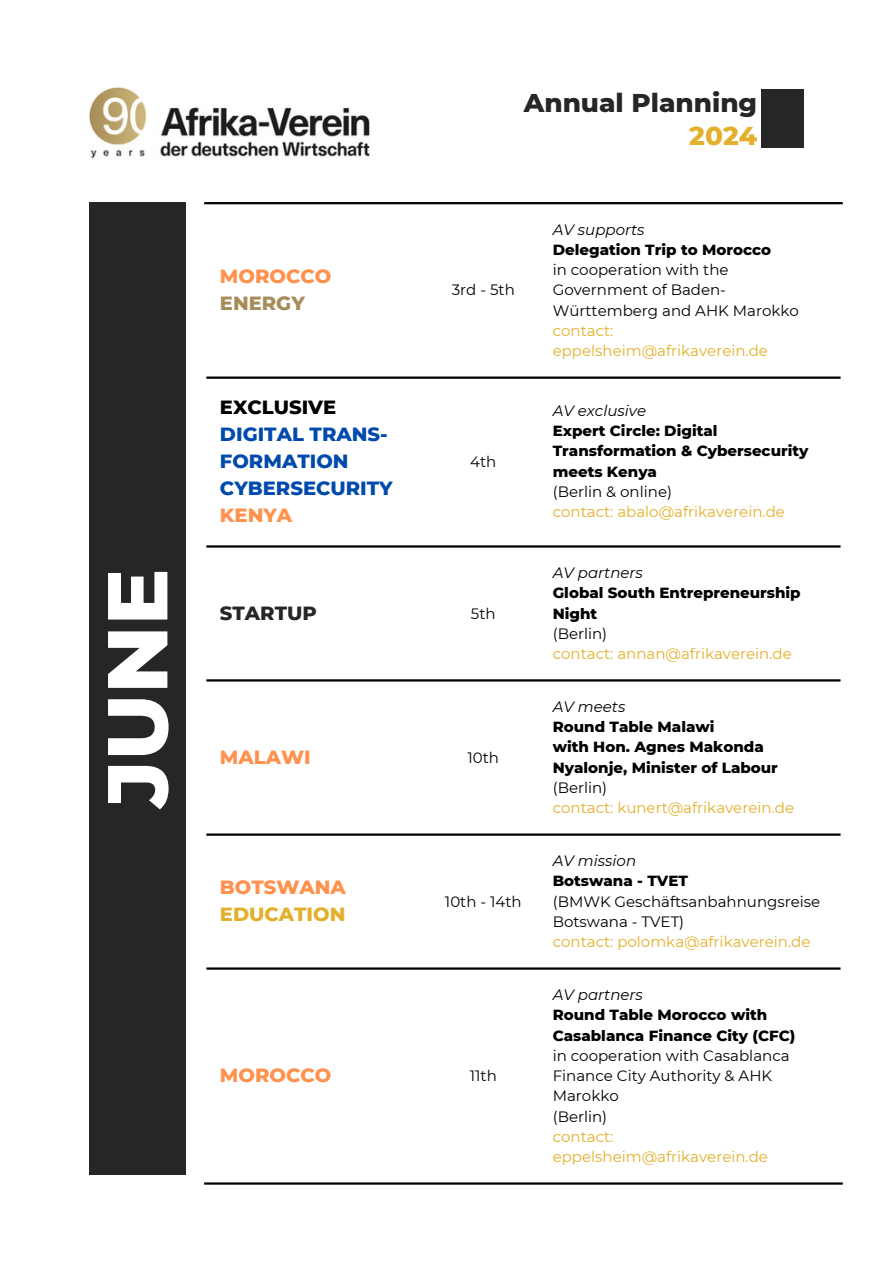
<style>
.page{position:relative;width:894px;height:1264px;background:#fff}
.page>*{position:absolute;margin:0;border:0;box-sizing:border-box;transform-origin:0 0}
.t1{font:800 84.75px "Montserrat";color:#fff}
.t2{font:800 26.25px/32.7px "Montserrat";color:#272626;text-align:right}
.t3{font:800 19.5px/27px "Montserrat";color:#004aad}
.t4{font:800 19.5px "Montserrat";color:#ff914d}
.t5{font:800 19.5px "Montserrat";color:#000}
.t6{font:800 19.5px "Montserrat";color:#e3b02b}
.t7{font:800 19.5px "Montserrat";color:#272626}
.t8{font:800 19.5px "Montserrat";color:#a68c58}
.t9{font:800 15px/20.2px "Montserrat";color:#000}
.t10{font:15px/20.2px "Montserrat";color:#000}
.t11{font:15px/20.2px "Montserrat";color:#e3b02b}
.t12{font:italic 15px "Montserrat";color:#000}
.s1{color:#e3b02b}
</style>
<div class="page">
<div style="left:89px;top:202px;width:97px;height:972px;background:#272626"></div>
<hr style="left:204px;top:202px;width:638px;height:2px;background:#000">
<hr style="left:206px;top:376px;width:634px;height:3px;background:#000">
<hr style="left:206px;top:545px;width:634px;height:2px;background:#000">
<hr style="left:206px;top:679px;width:634px;height:2px;background:#000">
<hr style="left:206px;top:833px;width:634px;height:2px;background:#000">
<hr style="left:206px;top:967px;width:634px;height:2px;background:#000">
<hr style="left:204px;top:1182px;width:638px;height:2px;background:#000">
<div style="left:761px;top:89px;width:43px;height:59px;background:#272626"></div>
<img style="left:89px;top:88px;width:280px;height:71px">
<p class="t1" style="left:85px;top:807px;width:241px;rotate:-90deg">JUNE</p>
<p class="t2" style="left:523px;top:86px;width:235px">Annual Planning<br><span class="s1">2024</span></p>
<p class="t4" style="left:220px;top:264px;width:113px">MOROCCO</p>
<p class="t8" style="left:220px;top:291px;width:86px">ENERGY</p>
<p class="t5" style="left:220px;top:395px;width:118px">EXCLUSIVE</p>
<p class="t3" style="left:220px;top:420px;width:169px">DIGITAL TRANS-<br>FORMATION</p>
<p class="t3" style="left:220px;top:474px;width:174px">CYBERSECURITY</p>
<p class="t4" style="left:220px;top:503px;width:74px">KENYA</p>
<h1 class="t10" style="left:451px;top:280px;width:64px">3rd - 5th</h1>
<p class="t10" style="left:470px;top:451px;width:28px">4th</p>
<p class="t7" style="left:220px;top:600px;width:98px">STARTUP</p>
<p class="t10" style="left:471px;top:603px;width:26px">5th</p>
<p class="t4" style="left:220px;top:744px;width:92px">MALAWI</p>
<p class="t10" style="left:467px;top:747px;width:33px">10th</p>
<p class="t12" style="left:552px;top:220px;width:93px">AV supports</p>
<p class="t9" style="left:552px;top:239px;width:220px">Delegation Trip to Morocco</p>
<p class="t10" style="left:552px;top:260px;width:247px">in cooperation with the<br>Government of Baden-<br>Württemberg and AHK Marokko</p>
<p class="t11" style="left:552px;top:320px;width:217px">contact: eppelsheim@afrikaverein.de</p>
<p class="t12" style="left:552px;top:401px;width:95px">AV exclusive</p>
<p class="t9" style="left:552px;top:420px;width:257px">Expert Circle: Digital<br>Transformation &amp; Cybersecurity meets Kenya</p>
<p class="t10" style="left:552px;top:481px;width:121px">(Berlin &amp; online)</p>
<p class="t11" style="left:552px;top:501px;width:234px">contact: abalo@afrikaverein.de</p>
<p class="t12" style="left:552px;top:563px;width:92px">AV partners</p>
<p class="t9" style="left:552px;top:582px;width:249px">Global South Entrepreneurship<br>Night</p>
<p class="t10" style="left:552px;top:623px;width:56px">(Berlin)</p>
<p class="t11" style="left:552px;top:643px;width:240px">contact: annan@afrikaverein.de</p>
<p class="t12" style="left:552px;top:697px;width:74px">AV meets</p>
<p class="t9" style="left:552px;top:716px;width:163px">Round Table Malawi</p>
<p class="t9" style="left:552px;top:737px;width:227px">with Hon. Agnes Makonda<br>Nyalonje, Minister of Labour</p>
<p class="t10" style="left:552px;top:777px;width:56px">(Berlin)</p>
<p class="t11" style="left:552px;top:797px;width:243px">contact: kunert@afrikaverein.de</p>
<p class="t4" style="left:220px;top:875px;width:127px">BOTSWANA</p>
<p class="t6" style="left:220px;top:902px;width:127px">EDUCATION</p>
<p class="t10" style="left:445px;top:891px;width:78px">10th - 14th</p>
<p class="t4" style="left:220px;top:1063px;width:113px">MOROCCO</p>
<p class="t10" style="left:469px;top:1065px;width:29px">11th</p>
<p class="t12" style="left:552px;top:851px;width:85px">AV mission</p>
<p class="t9" style="left:552px;top:870px;width:137px">Botswana - TVET</p>
<p class="t10" style="left:552px;top:891px;width:269px">(BMWK Geschäftsanbahnungsreise<br>Botswana - TVET)</p>
<p class="t11" style="left:552px;top:931px;width:259px">contact: polomka@afrikaverein.de</p>
<p class="t12" style="left:552px;top:985px;width:92px">AV partners</p>
<p class="t9" style="left:552px;top:1004px;width:244px">Round Table Morocco with<br>Casablanca Finance City (CFC)</p>
<p class="t10" style="left:552px;top:1045px;width:238px">in cooperation with Casablanca<br>Finance City Authority &amp; AHK<br>Marokko</p>
<p class="t10" style="left:552px;top:1106px;width:56px">(Berlin)</p>
<p class="t11" style="left:552px;top:1126px;width:217px">contact: eppelsheim@afrikaverein.de</p>
</div>
